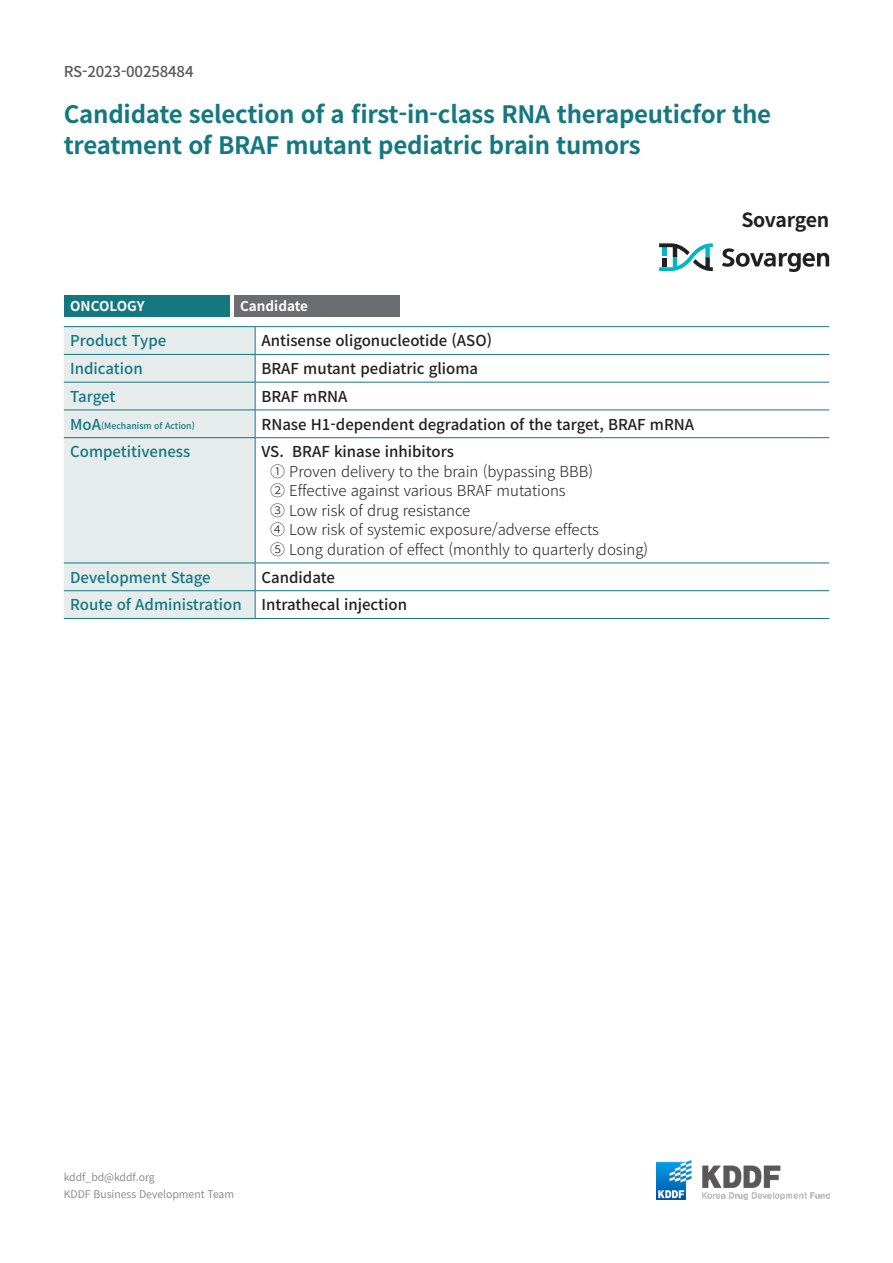
<style>
.page{position:relative;width:893px;height:1263px;background:#fff}
.page>*{position:absolute;margin:0;border:0;box-sizing:border-box;transform-origin:0 0}
._5_제목{font:700 24px/31.5px "Noto Sans CJ Kkr";letter-spacing:-.01em;color:#147881}
._3_기관명{font:700 19.5px "Noto Sans CJ Kkr";letter-spacing:-.025em;color:#231f20}
.표내용아래{font:300 15px "Noto Sans CJ Kkr";color:#231f20}
._7_표_내용{font:500 15px "Noto Sans CJ Kkr";color:#231f20}
._6_표제{font:500 15px "Noto Sans CJ Kkr";color:#147881}
._0_코드{font:500 15px "Noto Sans CJ Kkr";letter-spacing:-.01em;color:#57585a}
._2_스테이지{font:700 13.5px "Noto Sans CJ Kkr";color:#fff}
._1_질환명{font:700 13.5px "Noto Sans CJ Kkr";color:#fff}
.t1{font:600 10.5px/16.5px "Noto Sans CJ Kkr";color:#808285}
._6_표제-2{font:500 8.7px "Noto Sans CJ Kkr";color:#147881}
.s1{font-size:15px}
</style>
<div class="page">
<img style="left:656px;top:1161px;width:173px;height:38px">
<div style="left:64px;top:295px;width:166px;height:22px;background:#147881"></div>
<div style="left:234px;top:295px;width:165px;height:22px;background:#6c6d70"></div>
<div style="left:64px;top:327px;width:191px;height:291px;background:#e6ebec"></div>
<hr style="left:64px;top:354px;width:191px;height:1px;background:#147881">
<hr style="left:255px;top:354px;width:574px;height:1px;background:#147881">
<hr style="left:64px;top:382px;width:191px;height:1px;background:#147881">
<hr style="left:255px;top:382px;width:574px;height:1px;background:#147881">
<hr style="left:64px;top:410px;width:191px;height:1px;background:#147881">
<hr style="left:255px;top:410px;width:574px;height:1px;background:#147881">
<svg style="left:255px;top:327px;width:1px;height:110px"></svg>
<hr style="left:64px;top:437px;width:191px;height:1px;background:#147881">
<hr style="left:255px;top:437px;width:574px;height:1px;background:#147881">
<hr style="left:255px;top:438px;width:1px;height:125px;background:#147881">
<hr style="left:64px;top:563px;width:191px;height:1px;background:#147881">
<hr style="left:255px;top:563px;width:574px;height:1px;background:#147881">
<hr style="left:64px;top:590px;width:191px;height:1px;background:#147881">
<hr style="left:255px;top:590px;width:574px;height:1px;background:#147881">
<svg style="left:255px;top:563px;width:1px;height:55px"></svg>
<hr style="left:64px;top:326px;width:191px;height:1px;background:#147881">
<hr style="left:255px;top:326px;width:574px;height:1px;background:#147881">
<hr style="left:64px;top:618px;width:191px;height:1px;background:#147881">
<hr style="left:255px;top:618px;width:574px;height:1px;background:#147881">
<svg style="left:659px;top:243px;width:54px;height:28px"></svg>
<svg style="left:722px;top:248px;width:107px;height:24px"></svg>
<p class="_0_코드" style="left:64px;top:63px;width:131px">RS-2023-00258484</p>
<p class="_5_제목" style="left:64px;top:99px;width:709px">Candidate selection of a first-in-class RNA therapeuticfor the treatment of BRAF mutant pediatric brain tumors</p>
<p class="_1_질환명" style="left:70px;top:298px;width:76px">ONCOLOGY</p>
<p class="_2_스테이지" style="left:240px;top:298px;width:69px">Candidate</p>
<p class="_6_표제" style="left:70px;top:332px;width:98px">Product Type</p>
<p class="_7_표_내용" style="left:261px;top:332px;width:232px">Antisense oligonucleotide (ASO)</p>
<p class="_6_표제" style="left:70px;top:360px;width:74px">Indication</p>
<p class="_7_표_내용" style="left:261px;top:360px;width:218px">BRAF mutant pediatric glioma</p>
<p class="_6_표제" style="left:70px;top:388px;width:47px">Target</p>
<p class="_7_표_내용" style="left:261px;top:388px;width:88px">BRAF mRNA</p>
<p class="_6_표제-2" style="left:70px;top:421px;width:126px"><span class="s1">MoA</span>(Mechanism of Action)</p>
<p class="_7_표_내용" style="left:261px;top:416px;width:434px">RNase H1-dependent degradation of the target, BRAF mRNA</p>
<p class="_6_표제" style="left:70px;top:443px;width:122px">Competitiveness</p>
<p class="_7_표_내용" style="left:261px;top:443px;width:194px">VS. BRAF kinase inhibitors</p>
<p class="표내용아래" style="left:270px;top:463px;width:325px">① Proven delivery to the brain (bypassing BBB)</p>
<p class="표내용아래" style="left:270px;top:482px;width:297px">② Effective against various BRAF mutations</p>
<p class="표내용아래" style="left:270px;top:502px;width:202px">③ Low risk of drug resistance</p>
<p class="표내용아래" style="left:270px;top:521px;width:330px">④ Low risk of systemic exposure/adverse effects</p>
<p class="표내용아래" style="left:270px;top:541px;width:380px">⑤ Long duration of effect (monthly to quarterly dosing)</p>
<p class="_6_표제" style="left:70px;top:569px;width:142px">Development Stage</p>
<p class="_7_표_내용" style="left:261px;top:569px;width:75px">Candidate</p>
<p class="_6_표제" style="left:70px;top:596px;width:173px">Route of Administration</p>
<p class="_7_표_내용" style="left:261px;top:596px;width:147px">Intrathecal injection</p>
<p class="_3_기관명" style="left:741px;top:209px;width:89px">Sovargen</p>
<p class="t1" style="left:64px;top:1169px;width:172px">kddf_bd@kddf.org<br>KDDF Business Development Team</p>
</div>
